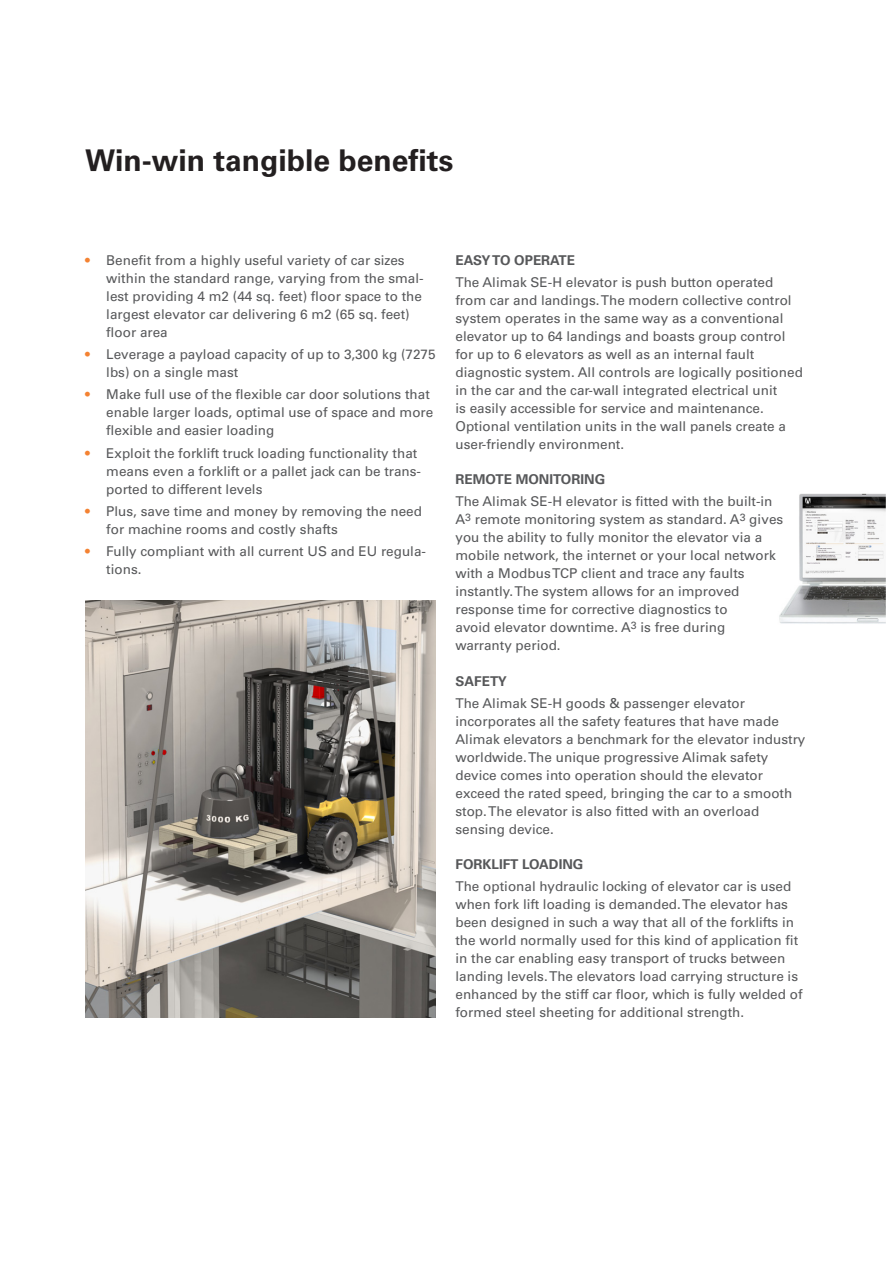
<style>
.page{position:relative;width:893px;height:1263px;background:#fff}
.page>*{position:absolute;margin:0;border:0;box-sizing:border-box;transform-origin:0 0}
.t1{font:700 30px "Univers LT Std";color:#231f20}
.Regular_text{font:13.5px/18px "Univers LT Std";color:#57585a}
.Item_list{font:13.5px/18px "Univers LT Std";color:#57585a}
.Headline{font:700 13.5px "Univers LT Std";color:#57585a}
.s1{color:#f48232}
</style>
<div class="page">
<img style="left:779px;top:493px;width:107px;height:131px">
<img style="left:85px;top:601px;width:351px;height:416px">
<p class="t1" style="left:85px;top:142px;width:370px">Win-win tangible benefits</p>
<p class="Item_list" style="left:106px;top:251px;width:319px;text-indent:-21px"><span class="s1">•</span> Benefit from a highly useful variety of car sizes within the standard range, varying from the smal&shy;lest providing 4 m2 (44 sq. feet) floor space to the largest elevator car delivering 6 m2 (65 sq. feet) floor area</p>
<p class="Item_list" style="left:106px;top:345px;width:331px;text-indent:-21px"><span class="s1">•</span> Leverage a payload capacity of up to 3,300 kg (7275 lbs) on a single mast</p>
<p class="Item_list" style="left:106px;top:386px;width:329px;text-indent:-21px"><span class="s1">•</span> Make full use of the flexible car door solutions that enable larger loads, optimal use of space and more flexible and easier loading</p>
<p class="Item_list" style="left:106px;top:444px;width:316px;text-indent:-21px"><span class="s1">•</span> Exploit the forklift truck loading functionality that means even a forklift or a pallet jack can be trans&shy;ported to different levels</p>
<p class="Item_list" style="left:106px;top:502px;width:317px;text-indent:-21px"><span class="s1">•</span> Plus, save time and money by removing the need for machine rooms and costly shafts</p>
<p class="Item_list" style="left:106px;top:542px;width:321px;text-indent:-21px"><span class="s1">•</span> Fully compliant with all current US and EU regula&shy;tions.</p>
<p class="Headline" style="left:455px;top:252px;width:121px">EASY TO OPERATE</p>
<p class="Regular_text" style="left:455px;top:273px;width:349px">The Alimak SE-H elevator is push button operated from car and landings. The modern collective control system operates in the same way as a conventional elevator up to 64 landings and boasts group control for up to 6 elevators as well as an internal fault diagnostic system. All controls are logically positioned in the car and the car-wall integrated electrical unit<br>is easily accessible for service and maintenance.<br>Optional ventilation units in the wall panels create a user-friendly environment.</p>
<p class="Headline" style="left:455px;top:471px;width:151px">REMOTE MONITORING</p>
<p class="Regular_text" style="left:455px;top:493px;width:329px">The Alimak SE-H elevator is fitted with the built-in A<sup>3</sup> remote monitoring system as standard. A<sup>3</sup> gives you the ability to fully monitor the elevator via a mobile network, the internet or your local network with a Modbus TCP client and trace any faults instantly. The system allows for an improved response time for corrective diagnostics to<br>avoid elevator downtime. A<sup>3</sup> is free during warranty period.</p>
<p class="Headline" style="left:455px;top:673px;width:53px">SAFETY</p>
<p class="Regular_text" style="left:455px;top:694px;width:351px">The Alimak SE-H goods &amp; passenger elevator incorporates all the safety features that have made Alimak elevators a benchmark for the elevator industry worldwide. The unique progressive Alimak safety device comes into operation should the elevator exceed the rated speed, bringing the car to a smooth stop. The elevator is also fitted with an overload sensing device.</p>
<p class="Headline" style="left:455px;top:856px;width:129px">FORKLIFT LOADING</p>
<p class="Regular_text" style="left:455px;top:877px;width:349px">The optional hydraulic locking of elevator car is used when fork lift loading is demanded. The elevator has been designed in such a way that all of the forklifts in the world normally used for this kind of application fit in the car enabling easy transport of trucks between landing levels. The elevators load carrying structure is enhanced by the stiff car floor, which is fully welded of formed steel sheeting for additional strength.</p>
</div>
